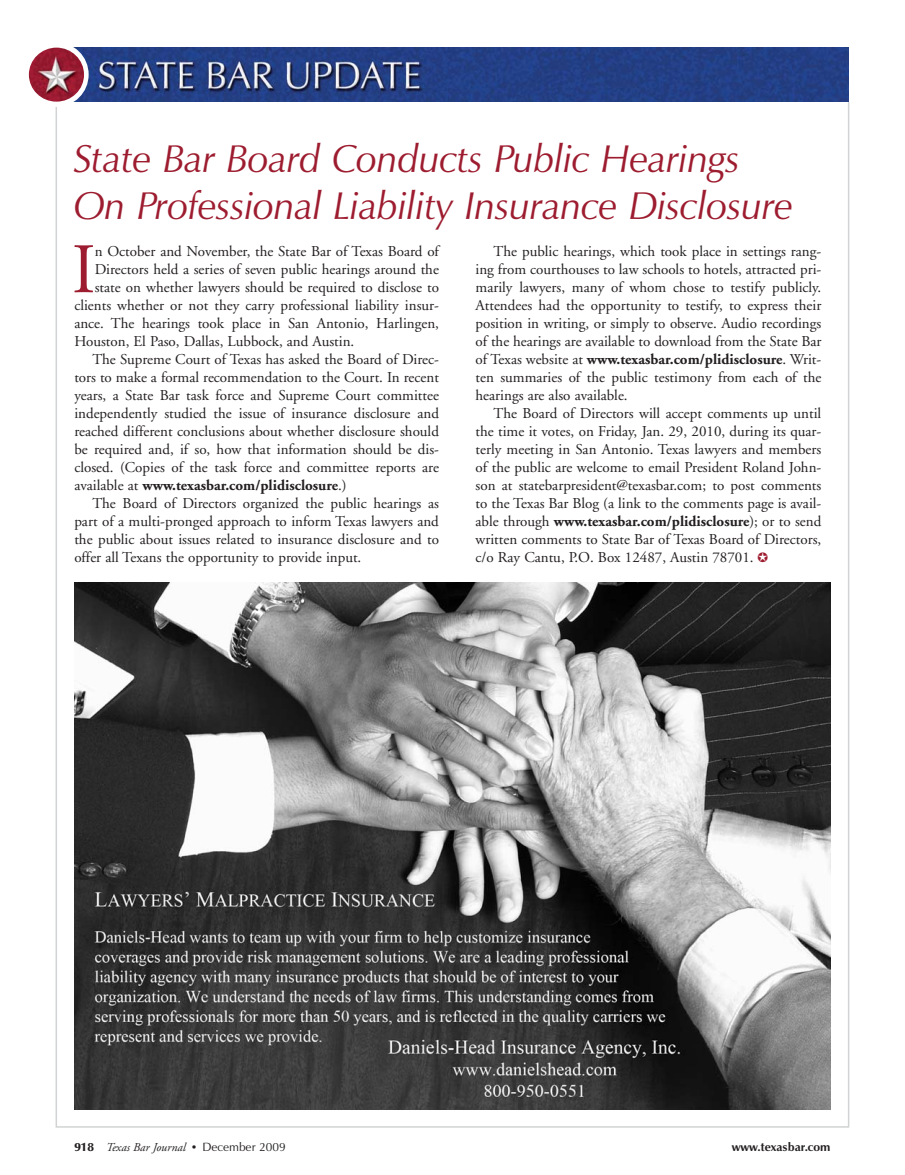
<style>
.page{position:relative;width:905px;height:1175px;background:#fff}
.page>*{position:absolute;margin:0;border:0;box-sizing:border-box;transform-origin:0 0}
.t1{font:70.8px "Adobe Garamond";color:#9d1c2f}
.t2{font:italic 39px/46.5px "Zapf Humanist 601 BT";letter-spacing:-.01em;color:#9d1c2f}
.t3{font:15px/18px "Adobe Garamond";color:#231f20;text-align:justify}
.t4{font:700 15px "Adobe Garamond";color:#231f20}
.t5{font:italic 12px "Adobe Garamond";color:#231f20}
.t6{font:700 12px "Zapf Humanist 601 BT";color:#231f20}
.s1{font-weight:700}
.s2{font-family:"Monotype Sorts";font-size:13.5px;color:#9d1c2f}
.s3{font-weight:400}
.s4{font-family:"Zapf Humanist 601 BT";font-weight:900;font-style:normal}
.s5{font-style:normal}
.s6{font-family:"Zapf Humanist 601 BT";font-style:normal}
</style>
<div class="page">
<img style="left:75px;top:48px;width:773px;height:54px">
<div style="left:24px;top:42px;width:65px;height:65px;background:#fff;border-radius:50%"></div>
<img style="left:29px;top:48px;width:55px;height:54px;border-radius:50%">
<img style="left:74px;top:583px;width:756px;height:526px">
<h2 class="t2" style="left:74px;top:140px;width:721px">State Bar Board Conducts Public Hearings<br>On Professional Liability Insurance Disclosure</h2>
<p class="t3" style="left:475px;top:244px;width:347px;text-indent:18px">The public hearings, which took place in settings rang&shy;ing from courthouses to law schools to hotels, attracted pri&shy;marily lawyers, many of whom chose to testify publicly.<br>Attendees had the opportunity to testify, to express their position in writing, or simply to observe. Audio recordings of the hearings are available to download from the State Bar of Texas website at <span class="s1">www.texasbar.com/plidisclosure</span>. Writ&shy;ten summaries of the public testimony from each of the hearings are also available.</p>
<p class="t3" style="left:475px;top:406px;width:347px;text-indent:18px">The Board of Directors will accept comments up until the time it votes, on Friday, Jan. 29, 2010, during its quar&shy;terly meeting in San Antonio. Texas lawyers and members of the public are welcome to email President Roland John&shy;son at statebarpresident@texasbar.com; to post comments to the Texas Bar Blog (a link to the comments page is avail&shy;able through <span class="s1">www.texasbar.com/plidisclosure</span>); or to send written comments to State Bar of Texas Board of Directors, c/o Ray Cantu, P.O. Box 12487, Austin 78701. <span class="s2">✪</span></p>
<h1 class="t1" style="left:72px;top:241px;width:25px">I</h1>
<p class="t3" style="left:95px;top:244px;width:346px">n October and November, the State Bar of Texas Board of</p>
<p class="t3" style="left:95px;top:262px;width:346px">Directors held a series of seven public hearings around the</p>
<p class="t3" style="left:95px;top:280px;width:346px">state on whether lawyers should be required to disclose to</p>
<p class="t3" style="left:74px;top:298px;width:366px">clients whether or not they carry professional liability insur-</p>
<p class="t3" style="left:74px;top:316px;width:366px">ance. The hearings took place in San Antonio, Harlingen,</p>
<p class="t3" style="left:74px;top:334px;width:281px">Houston, El Paso, Dallas, Lubbock, and Austin.</p>
<p class="t3" style="left:92px;top:352px;width:348px">The Supreme Court of Texas has asked the Board of Direc-</p>
<p class="t3" style="left:74px;top:370px;width:366px">tors to make a formal recommendation to the Court. In recent</p>
<p class="t3" style="left:74px;top:388px;width:366px">years, a State Bar task force and Supreme Court committee</p>
<p class="t3" style="left:74px;top:406px;width:366px">independently studied the issue of insurance disclosure and</p>
<p class="t3" style="left:74px;top:424px;width:366px">reached different conclusions about whether disclosure should</p>
<p class="t3" style="left:74px;top:442px;width:366px">be required and, if so, how that information should be dis-</p>
<p class="t3" style="left:74px;top:460px;width:366px">closed. (Copies of the task force and committee reports are</p>
<p class="t4" style="left:74px;top:479px;width:274px"><span class="s3">available at</span> www.texasbar.com/plidisclosure<span class="s3">.)</span></p>
<p class="t3" style="left:92px;top:496px;width:348px">The Board of Directors organized the public hearings as</p>
<p class="t3" style="left:74px;top:514px;width:366px">part of a multi-pronged approach to inform Texas lawyers and</p>
<p class="t3" style="left:74px;top:532px;width:366px">the public about issues related to insurance disclosure and to</p>
<p class="t3" style="left:74px;top:550px;width:288px">offer all Texans the opportunity to provide input.</p>
<p class="t5" style="left:74px;top:1142px;width:213px"><span class="s4">918</span> Texas Bar Journal <span class="s5">•</span> <span class="s6">December 2009</span></p>
<p class="t6" style="left:731px;top:1142px;width:100px">www.texasbar.com</p>
</div>
